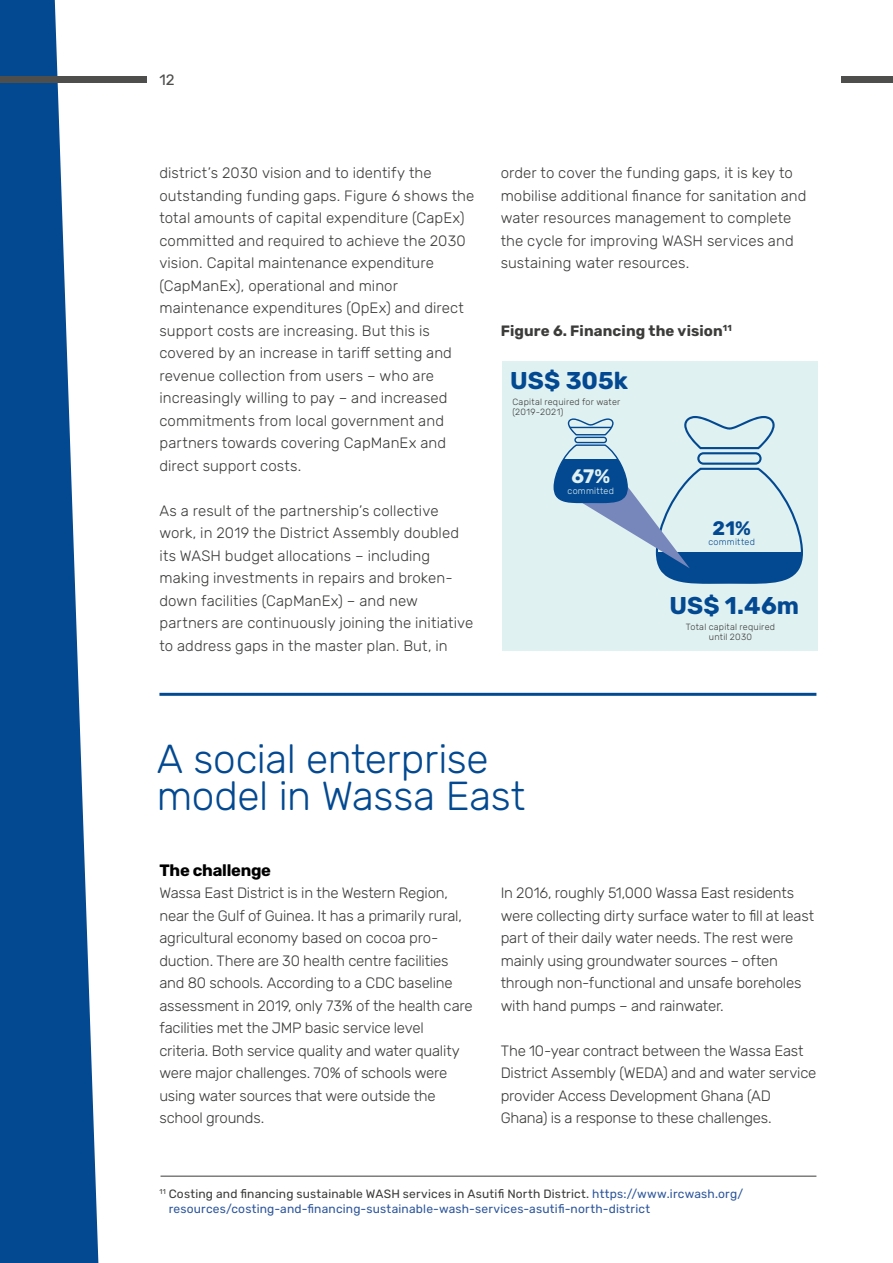
<style>
.page{position:relative;width:893px;height:1263px;background:#fff}
.page>*{position:absolute;margin:0;border:0;box-sizing:border-box;transform-origin:0 0}
._01_Heading_1{font:300 40.5px/37.2px "Rubik";letter-spacing:-.01em;color:#034991}
._05_Bijschrift{font:700 24.3px "Rubik";color:#034991}
._05_Bijschrift-2{font:700 19.5px "Rubik";color:#e0f1f1}
._05_Bijschrift-3{font:700 19.5px "Rubik";color:#034991}
._03_Introtekst{font:700 16.5px "Rubik";letter-spacing:-.015em;color:#000}
._04_Body{font:300 15px/22.5px "Rubik";color:#3c3c3b}
.t1{font:700 15px "Rubik";letter-spacing:.01em;color:#3c3c3b}
.t2{font:15px "Rubik";color:#4e4e4d}
._05_Bijschrift-4{font:12px/15px "Rubik";letter-spacing:.015em;color:#2d569b}
._05_Bijschrift-5{font:300 9px/10.5px "Rubik";letter-spacing:.025em;color:#3c3c3b;text-align:center}
._05_Bijschrift-6{font:300 9px "Rubik";letter-spacing:.025em;color:#e0f1f1}
._05_Bijschrift-7{font:300 9px "Rubik";letter-spacing:.025em;color:#034991}
.s1{color:#3c3c3b}
</style>
<div class="page">
<svg style="left:0;top:0;width:98px;height:1263px;fill:#034991"></svg>
<div style="left:0;top:77px;width:147px;height:6px;background:#4e4e4d"></div>
<div style="left:842px;top:77px;width:51px;height:6px;background:#4e4e4d"></div>
<div style="left:502px;top:361px;width:315px;height:290px;background:#e0f1f1"></div>
<svg style="left:554px;top:416px;width:249px;height:168px"></svg>
<hr style="left:159px;top:693px;width:657px;height:3px;background:#034991">
<hr style="left:161px;top:1176px;width:655px;height:1px;background:#3c3c3b">
<p class="t2" style="left:159px;top:71px;width:17px">12</p>
<p class="_04_Body" style="left:159px;top:162px;width:316px">district’s 2030 vision and to identify the outstanding funding gaps. Figure 6 shows the total amounts of capital expenditure (CapEx) committed and required to achieve the 2030 vision. Capital maintenance expenditure (CapManEx), operational and minor maintenance expenditures (OpEx) and direct support costs are increasing. But this is covered by an increase in tariff setting and revenue collection from users – who are increasingly willing to pay – and increased commitments from local government and partners towards covering CapManEx and direct support costs.</p>
<p class="_04_Body" style="left:159px;top:500px;width:315px">As a result of the partnership’s collective work, in 2019 the District Assembly doubled its WASH budget allocations – including making investments in repairs and broken&shy;down facilities (CapManEx) – and new partners are continuously joining the initiative to address gaps in the master plan. But, in</p>
<p class="_04_Body" style="left:501px;top:162px;width:307px">order to cover the funding gaps, it is key to mobilise additional finance for sanitation and water resources management to complete the cycle for improving WASH services and sustaining water resources.</p>
<p class="t1" style="left:501px;top:322px;width:233px">Figure 6. Financing the vision<sup>11</sup></p>
<p class="_05_Bijschrift" style="left:510px;top:367px;width:119px">US$ 305k</p>
<p class="_05_Bijschrift-5" style="left:512px;top:396px;width:109px">Capital required for water</p>
<p class="_05_Bijschrift-5" style="left:512px;top:407px;width:52px">(2019-2021)</p>
<p class="_05_Bijschrift-2" style="left:571px;top:465px;width:40px">67%</p>
<p class="_05_Bijschrift-6" style="left:568px;top:485px;width:48px">committed</p>
<p class="_05_Bijschrift-3" style="left:713px;top:517px;width:40px">21%</p>
<p class="_05_Bijschrift-7" style="left:708px;top:537px;width:48px">committed</p>
<p class="_05_Bijschrift" style="left:669px;top:592px;width:131px">US$ 1.46m</p>
<p class="_05_Bijschrift-5" style="left:686px;top:621px;width:91px">Total capital required until 2030</p>
<p class="_01_Heading_1" style="left:157px;top:742px;width:370px">A social enterprise model in Wassa East</p>
<p class="_03_Introtekst" style="left:159px;top:861px;width:113px">The challenge</p>
<p class="_04_Body" style="left:159px;top:882px;width:315px">Wassa East District is in the Western Region, near the Gulf of Guinea. It has a primarily rural, agricultural economy based on cocoa pro&shy;duction. There are 30 health centre facilities and 80 schools. According to a CDC baseline assessment in 2019, only 73% of the health care facilities met the JMP basic service level criteria. Both service quality and water quality were major challenges. 70% of schools were using water sources that were outside the school grounds.</p>
<p class="_04_Body" style="left:501px;top:882px;width:315px">In 2016, roughly 51,000 Wassa East residents were collecting dirty surface water to fill at least part of their daily water needs. The rest were mainly using groundwater sources – often through non-functional and unsafe boreholes with hand pumps – and rainwater.</p>
<p class="_04_Body" style="left:501px;top:1040px;width:317px">The 10-year contract between the Wassa East District Assembly (WEDA) and and water service provider Access Development Ghana (AD Ghana) is a response to these challenges.</p>
<p class="_05_Bijschrift-4" style="left:169px;top:1187px;width:576px;text-indent:-9px"><sup>11</sup> <span class="s1">Costing and financing sustainable WASH services in Asutifi North District.</span> https://www.ircwash.org/ resources/costing-and-financing-sustainable-wash-services-asutifi-north-district</p>
</div>
